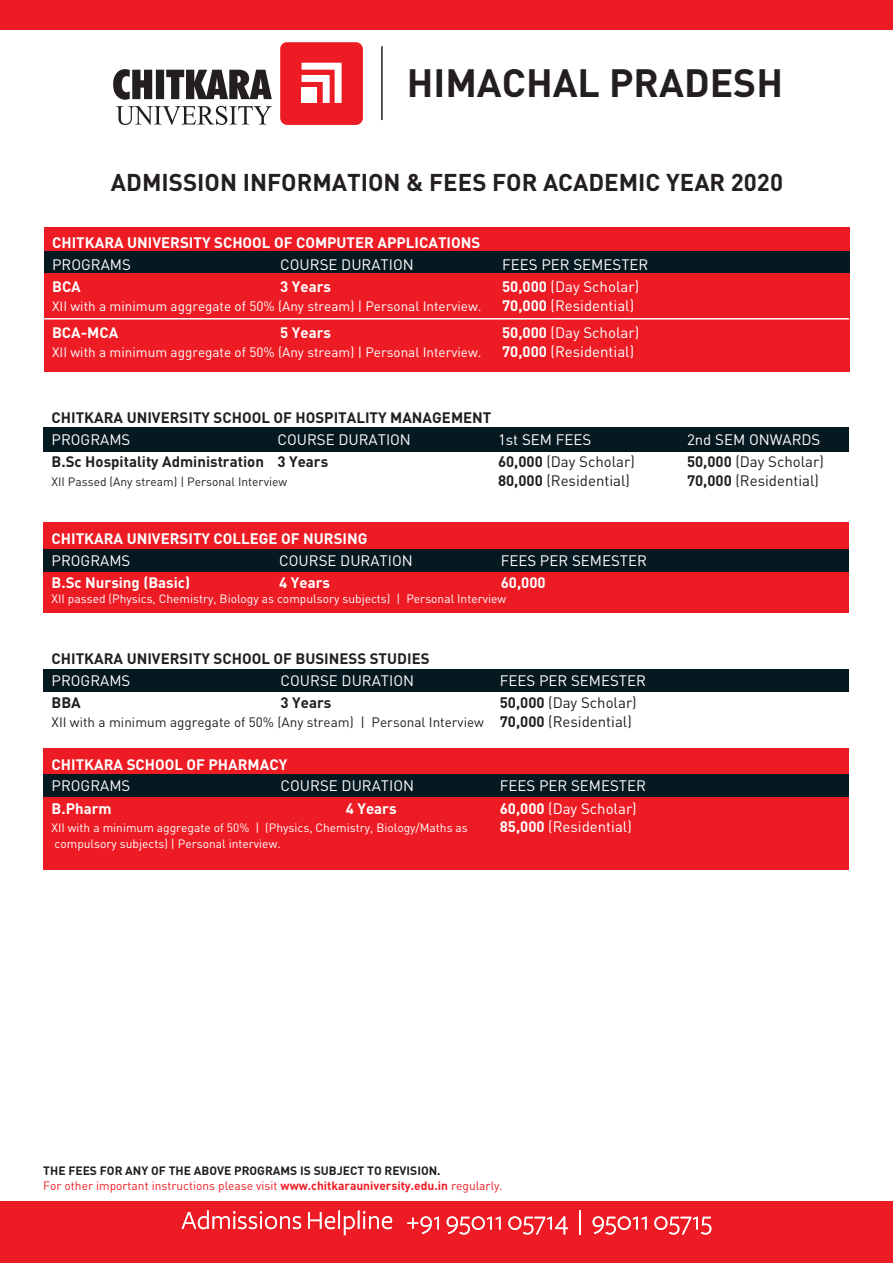
<style>
.page{position:relative;width:893px;height:1263px;background:#fff}
.page>*{position:absolute;margin:0;border:0;box-sizing:border-box;transform-origin:0 0}
.t1{font:700 39px "DI Nbek";color:#231f20}
.t2{font:700 24px "DI Nbek";color:#231f20}
.t3{font:15px "DIN Bek";color:#fff}
.t4{font:700 15px "DI Nbek";color:#fff}
.t5{font:700 15px "DI Nbek";color:#231f20}
.t6{font:15px "DIN Bek";color:#231f20}
.t7{font:13.5px "DIN Bek";color:#fff}
.t8{font:13.5px "DIN Bek";color:#231f20}
.t9{font:12px "DIN Bek";color:#fff}
.t10{font:12px "DIN Bek";color:#ed1c24}
.t11{font:700 12px "DI Nbek";color:#231f20}
.t12{font:12px "DIN Bek";color:#231f20}
.s1{font-family:"DI Nbek";font-weight:700}
.s2{font-family:"DI Nbek";font-weight:700;font-size:15px}
.s3{font-size:15px}
</style>
<div class="page">
<div style="left:44px;top:273px;width:806px;height:99px;background:#ed1c24"></div>
<div style="left:44px;top:227px;width:806px;height:24px;background:#ed1c24"></div>
<div style="left:44px;top:251px;width:806px;height:22px;background:#061820"></div>
<hr style="left:43px;top:318px;width:806px;height:2px;background:#fff">
<div style="left:0;top:0;width:893px;height:30px;background:#ed1c24"></div>
<div style="left:280px;top:42px;width:83px;height:83px;background:#ed1c24;border-radius:7px"></div>
<svg style="left:302px;top:63px;width:40px;height:40px"></svg>
<div style="left:302px;top:88px;width:15px;height:15px;background:#fff"></div>
<svg style="left:113px;top:69px;width:159px;height:31px"></svg>
<svg style="left:116px;top:106px;width:156px;height:19px"></svg>
<hr style="left:381px;top:46px;width:2px;height:74px;background:#231f20">
<div style="left:43px;top:427px;width:806px;height:25px;background:#061820"></div>
<div style="left:43px;top:571px;width:806px;height:42px;background:#ed1c24"></div>
<div style="left:43px;top:522px;width:806px;height:27px;background:#ed1c24"></div>
<div style="left:43px;top:549px;width:806px;height:22px;background:#061820"></div>
<div style="left:43px;top:668px;width:806px;height:23px;background:#061820"></div>
<div style="left:43px;top:797px;width:806px;height:73px;background:#ed1c24"></div>
<div style="left:43px;top:748px;width:806px;height:26px;background:#ed1c24"></div>
<div style="left:43px;top:774px;width:806px;height:23px;background:#061820"></div>
<div style="left:0;top:1201px;width:893px;height:62px;background:#ed1c24"></div>
<svg style="left:182px;top:1210px;width:119px;height:19px"></svg>
<svg style="left:308px;top:1210px;width:84px;height:25px"></svg>
<svg style="left:407px;top:1216px;width:32px;height:18px"></svg>
<svg style="left:447px;top:1216px;width:54px;height:18px"></svg>
<svg style="left:508px;top:1216px;width:60px;height:18px"></svg>
<hr style="left:579px;top:1210px;width:2px;height:25px;background:#fff">
<svg style="left:593px;top:1216px;width:54px;height:18px"></svg>
<svg style="left:654px;top:1216px;width:57px;height:18px"></svg>
<h1 class="t1" style="left:407px;top:69px;width:378px">HIMACHAL PRADESH</h1>
<h2 class="t2" style="left:111px;top:174px;width:674px">ADMISSION INFORMATION &amp; FEES FOR ACADEMIC YEAR 2020</h2>
<p class="t4" style="left:52px;top:238px;width:430px">CHITKARA UNIVERSITY SCHOOL OF COMPUTER APPLICATIONS</p>
<p class="t3" style="left:52px;top:259px;width:80px">PROGRAMS</p>
<p class="t3" style="left:280px;top:259px;width:135px">COURSE DURATION</p>
<p class="t3" style="left:502px;top:259px;width:148px">FEES PER SEMESTER</p>
<p class="t4" style="left:52px;top:281px;width:30px">BCA</p>
<p class="t4" style="left:280px;top:281px;width:52px">3 Years</p>
<p class="t3" style="left:502px;top:281px;width:138px"><span class="s1">50,000</span> (Day Scholar)</p>
<p class="t7" style="left:52px;top:301px;width:431px">XII with a minimum aggregate of 50% (Any stream) | Personal Interview.</p>
<p class="t3" style="left:502px;top:300px;width:134px"><span class="s1">70,000</span> (Residential)</p>
<p class="t4" style="left:52px;top:328px;width:68px">BCA-MCA</p>
<p class="t4" style="left:280px;top:328px;width:52px">5 Years</p>
<p class="t3" style="left:502px;top:328px;width:138px"><span class="s1">50,000</span> (Day Scholar)</p>
<p class="t7" style="left:52px;top:347px;width:431px">XII with a minimum aggregate of 50% (Any stream) | Personal Interview.</p>
<p class="t3" style="left:502px;top:346px;width:134px"><span class="s1">70,000</span> (Residential)</p>
<p class="t5" style="left:52px;top:413px;width:441px">CHITKARA UNIVERSITY SCHOOL OF HOSPITALITY MANAGEMENT</p>
<p class="t3" style="left:52px;top:434px;width:80px">PROGRAMS</p>
<p class="t3" style="left:277px;top:434px;width:135px">COURSE DURATION</p>
<p class="t3" style="left:498px;top:434px;width:95px">1st SEM FEES</p>
<p class="t3" style="left:687px;top:434px;width:135px">2nd SEM ONWARDS</p>
<p class="t5" style="left:52px;top:456px;width:278px">B.Sc Hospitality Administration 3 Years</p>
<p class="t6" style="left:498px;top:456px;width:138px"><span class="s1">60,000</span> (Day Scholar)</p>
<p class="t6" style="left:687px;top:456px;width:138px"><span class="s1">50,000</span> (Day Scholar)</p>
<p class="t12" style="left:52px;top:477px;width:237px">XII Passed (Any stream) | Personal Interview</p>
<p class="t6" style="left:498px;top:475px;width:134px"><span class="s1">80,000</span> (Residential)</p>
<p class="t6" style="left:687px;top:475px;width:134px"><span class="s1">70,000</span> (Residential)</p>
<p class="t4" style="left:52px;top:533px;width:317px">CHITKARA UNIVERSITY COLLEGE OF NURSING</p>
<p class="t3" style="left:52px;top:555px;width:80px">PROGRAMS</p>
<p class="t3" style="left:279px;top:555px;width:135px">COURSE DURATION</p>
<p class="t3" style="left:501px;top:555px;width:148px">FEES PER SEMESTER</p>
<p class="t4" style="left:52px;top:577px;width:140px">B.Sc Nursing (Basic)</p>
<p class="t4" style="left:279px;top:577px;width:52px">4 Years</p>
<p class="t4" style="left:501px;top:577px;width:46px">60,000</p>
<p class="t9" style="left:52px;top:594px;width:456px">XII passed (Physics, Chemistry, Biology as compulsory subjects) | Personal Interview</p>
<p class="t5" style="left:52px;top:653px;width:380px">CHITKARA UNIVERSITY SCHOOL OF BUSINESS STUDIES</p>
<p class="t3" style="left:52px;top:675px;width:80px">PROGRAMS</p>
<p class="t3" style="left:281px;top:675px;width:135px">COURSE DURATION</p>
<p class="t3" style="left:500px;top:675px;width:148px">FEES PER SEMESTER</p>
<p class="t5" style="left:52px;top:697px;width:31px">BBA</p>
<p class="t5" style="left:281px;top:697px;width:52px">3 Years</p>
<p class="t6" style="left:500px;top:697px;width:138px"><span class="s1">50,000</span> (Day Scholar)</p>
<p class="t8" style="left:52px;top:717px;width:582px">XII with a minimum aggregate of 50% (Any stream) | Personal Interview <span class="s2">70,000</span> <span class="s3">(Residential)</span></p>
<p class="t4" style="left:52px;top:759px;width:237px">CHITKARA SCHOOL OF PHARMACY</p>
<p class="t3" style="left:52px;top:781px;width:80px">PROGRAMS</p>
<p class="t3" style="left:281px;top:781px;width:135px">COURSE DURATION</p>
<p class="t3" style="left:500px;top:781px;width:148px">FEES PER SEMESTER</p>
<p class="t4" style="left:52px;top:803px;width:62px">B.Pharm</p>
<p class="t4" style="left:346px;top:803px;width:52px">4 Years</p>
<p class="t3" style="left:500px;top:803px;width:138px"><span class="s1">60,000</span> (Day Scholar)</p>
<p class="t9" style="left:52px;top:824px;width:418px">XII with a minimum aggregate of 50% | (Physics, Chemistry, Biology/Maths as</p>
<p class="t3" style="left:500px;top:822px;width:134px"><span class="s1">85,000</span> (Residential)</p>
<p class="t9" style="left:55px;top:839px;width:228px">compulsory subjects) | Personal interview.</p>
<p class="t11" style="left:43px;top:1166px;width:399px">THE FEES FOR ANY OF THE ABOVE PROGRAMS IS SUBJECT TO REVISION.</p>
<p class="t10" style="left:43px;top:1181px;width:461px">For other important instructions please visit <span class="s1">www.chitkarauniversity.edu.in</span> regularly.</p>
</div>
